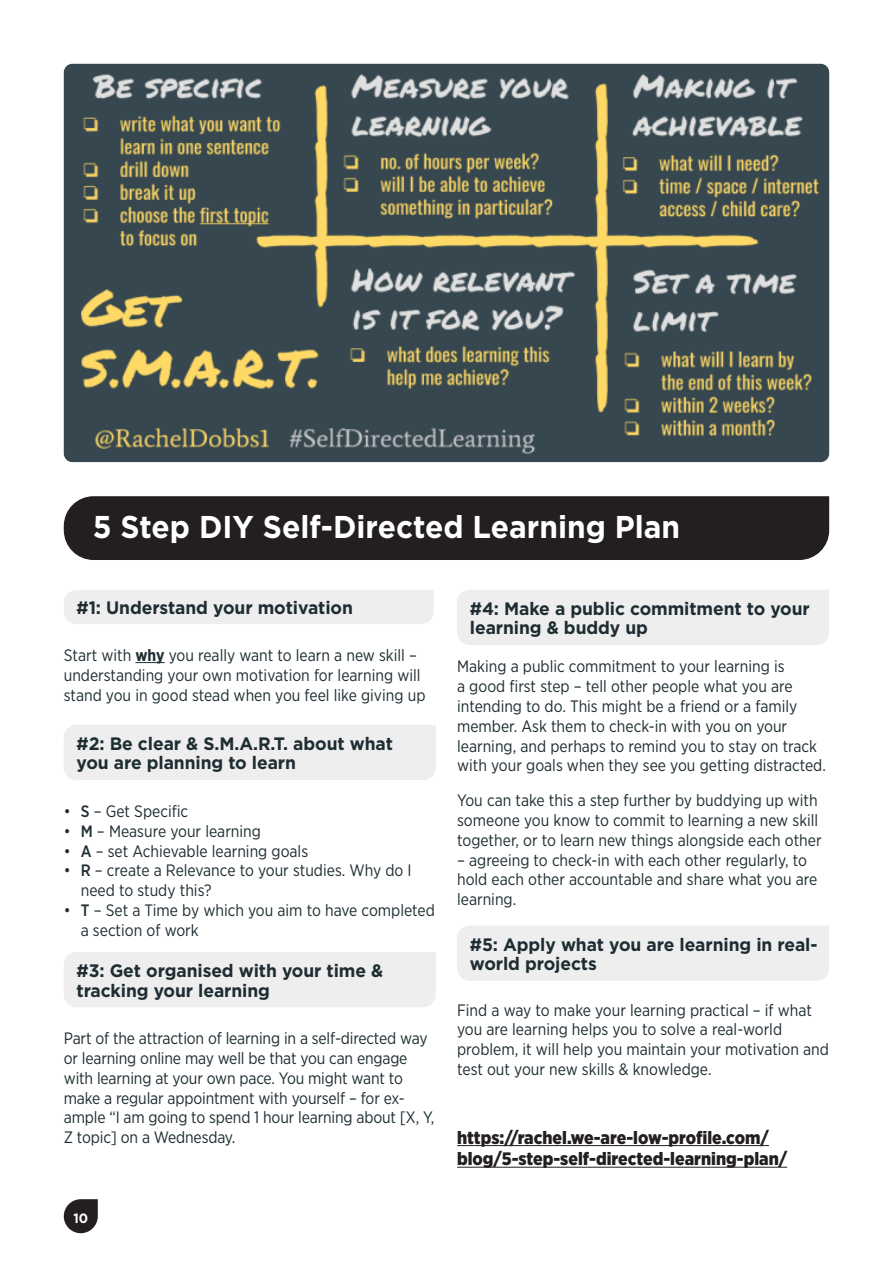
<style>
.page{position:relative;width:893px;height:1263px;background:#fff}
.page>*{position:absolute;margin:0;border:0;box-sizing:border-box;transform-origin:0 0}
.New_Subj_white{font:700 31.5px "Gotham";color:#fff;scale:.95 1}
.Bold_Bullet{font:700 18px/19.5px "Gotham";letter-spacing:-.005em;color:#1e2d32}
.t1{font:900 18px/21.6px "Gotham Narrow";color:#231f20}
.List_Paragraph{font:16.5px/19.8px "Gotham Narrow";color:#1e2d32}
.t2{font:700 13.5px "Gotham";color:#fff;scale:.95 1}
.s1{font-weight:700}
.s2{font-weight:500}
</style>
<div class="page">
<svg style="left:64px;top:1199px;width:34px;height:34px"></svg>
<hr style="left:135px;top:662px;width:30px;height:1px;background:#1e2d32">
<img style="left:64px;top:64px;width:765px;height:398px">
<div style="left:64px;top:496px;width:765px;height:64px;background:#231f20"></div>
<div style="left:64px;top:590px;width:370px;height:34px;background:#eeeeef"></div>
<div style="left:64px;top:725px;width:372px;height:55px;background:#eeeeef"></div>
<div style="left:64px;top:952px;width:372px;height:55px;background:#eeeeef"></div>
<hr style="left:457px;top:1145px;width:312px;height:1px;background:#231f20">
<hr style="left:457px;top:1167px;width:330px;height:1px;background:#231f20">
<div style="left:457px;top:590px;width:372px;height:55px;background:#eeeeef"></div>
<div style="left:457px;top:926px;width:372px;height:55px;background:#eeeeef"></div>
<p class="New_Subj_white" style="left:93px;top:506px;width:620px">5 Step DIY Self-Directed Learning Plan</p>
<p class="Bold_Bullet" style="left:77px;top:598px;width:278px">#1: Understand your motivation</p>
<p class="List_Paragraph" style="left:64px;top:645px;width:363px">Start with <span class="s1">why</span> you really want to learn a new skill – understanding your own motivation for learning will stand you in good stead when you feel like giving up</p>
<p class="Bold_Bullet" style="left:77px;top:734px;width:318px">#2: Be clear &amp; S.M.A.R.T. about what you are planning to learn</p>
<p class="List_Paragraph" style="left:64px;top:801px;width:126px">• <span class="s2">S</span> – Get Specific</p>
<p class="List_Paragraph" style="left:64px;top:821px;width:199px">• <span class="s2">M</span> – Measure your learning</p>
<p class="List_Paragraph" style="left:64px;top:840px;width:246px">• <span class="s2">A</span> – set Achievable learning goals</p>
<p class="List_Paragraph" style="left:81px;top:860px;width:332px;text-indent:-17px">• <span class="s2">R</span> – create a Relevance to your studies. Why do I need to study this?</p>
<p class="List_Paragraph" style="left:81px;top:900px;width:356px;text-indent:-17px">• <span class="s2">T</span> – Set a Time by which you aim to have completed a section of work</p>
<p class="Bold_Bullet" style="left:77px;top:961px;width:308px">#3: Get organised with your time &amp; tracking your learning</p>
<p class="List_Paragraph" style="left:64px;top:1028px;width:372px">Part of the attraction of learning in a self-directed way or learning online may well be that you can engage with learning at your own pace. You might want to make a regular appointment with yourself – for ex&shy;ample “I am going to spend 1 hour learning about [X, Y, Z topic] on a Wednesday.</p>
<p class="t2" style="left:73px;top:1209px;width:17px">10</p>
<p class="Bold_Bullet" style="left:470px;top:599px;width:341px">#4: Make a public commitment to your learning &amp; buddy up</p>
<p class="List_Paragraph" style="left:457px;top:656px;width:370px">Making a public commitment to your learning is<br>a good first step – tell other people what you are intending to do. This might be a friend or a family member. Ask them to check-in with you on your learning, and perhaps to remind you to stay on track with your goals when they see you getting distracted.</p>
<p class="List_Paragraph" style="left:457px;top:790px;width:366px">You can take this a step further by buddying up with someone you know to commit to learning a new skill together, or to learn new things alongside each other</p>
<p class="List_Paragraph" style="left:457px;top:849px;width:362px">– agreeing to check-in with each other regularly, to hold each other accountable and share what you are learning.</p>
<p class="Bold_Bullet" style="left:470px;top:934px;width:349px">#5: Apply what you are learning in real&shy;world projects</p>
<p class="List_Paragraph" style="left:457px;top:1000px;width:373px">Find a way to make your learning practical – if what you are learning helps you to solve a real-world problem, it will help you maintain your motivation and test out your new skills &amp; knowledge.</p>
<p class="t1" style="left:457px;top:1126px;width:332px">https://rachel.we-are-low-profile.com/ blog/5-step-self-directed-learning-plan/</p>
</div>
